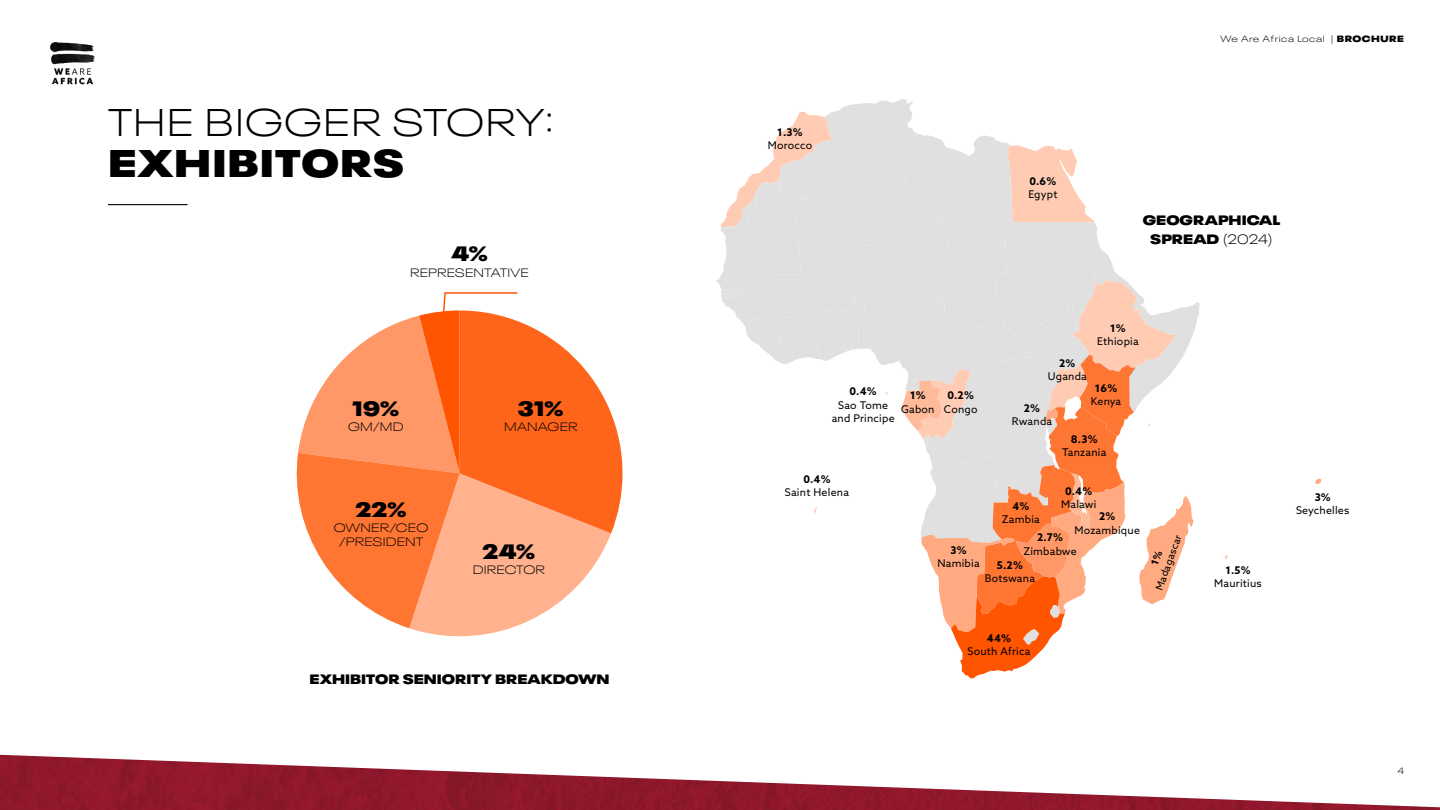
<style>
.page{position:relative;width:1440px;height:810px;background:#fff}
.page>*{position:absolute;margin:0;border:0;box-sizing:border-box;transform-origin:0 0}
.t1{font:300 expanded 38.25px "Neue Plak";letter-spacing:.03em;color:#000}
.t2{font:900 expanded 38.25px "Neue Plak";letter-spacing:.03em;color:#000}
.t3{font:900 expanded 20.62px "Neue Plak";letter-spacing:.025em;color:#000}
.t4{font:900 expanded 13.5px "Neue Plak";color:#000}
.t5{font:300 expanded 12px/13.7px "Neue Plak";letter-spacing:.015em;color:#000;text-align:center}
.t6{font:10.65px/13.3px "Azo Sans";letter-spacing:.02em;color:#000;text-align:center}
.t7{font:700 10.65px "Azo Sans";color:#000}
.t8{font:10.12px "Azo Sans";color:#000}
.t9{font:300 expanded 9px "Neue Plak";letter-spacing:.06em;color:#000}
.s1{font-weight:900}
.s2{font-weight:300}
</style>
<div class="page">
<img style="left:50px;top:42px;width:45px;height:43px">
<svg style="left:1315px;top:478px;width:7px;height:6px"></svg>
<hr style="left:108px;top:204px;width:80px;height:1px;background:#000">
<svg style="left:296px;top:292px;width:327px;height:345px"></svg>
<img style="left:0;top:755px;width:1440px;height:55px">
<svg style="left:716px;top:99px;width:483px;height:579px"></svg>
<p class="t1" style="left:108px;top:92px;width:448px">THE BIGGER STORY:</p>
<p class="t2" style="left:108px;top:130px;width:298px">EXHIBITORS</p>
<p class="t3" style="left:451px;top:236px;width:38px">4%</p>
<p class="t5" style="left:410px;top:264px;width:120px">REPRESENTATIVE</p>
<p class="t3" style="left:353px;top:390px;width:48px">19%</p>
<p class="t5" style="left:348px;top:419px;width:57px">GM/MD</p>
<p class="t3" style="left:518px;top:390px;width:47px">31%</p>
<p class="t5" style="left:504px;top:419px;width:75px">MANAGER</p>
<p class="t3" style="left:356px;top:492px;width:52px">22%</p>
<p class="t5" style="left:334px;top:520px;width:96px">OWNER/CEO /PRESIDENT</p>
<p class="t3" style="left:483px;top:534px;width:54px">24%</p>
<p class="t5" style="left:473px;top:562px;width:74px">DIRECTOR</p>
<p class="t4" style="left:310px;top:667px;width:302px">EXHIBITOR SENIORITY BREAKDOWN</p>
<p class="t7" style="left:777px;top:125px;width:27px">1.3%</p>
<p class="t6" style="left:768px;top:138px;width:46px">Morocco</p>
<p class="t7" style="left:850px;top:384px;width:29px">0.4%</p>
<p class="t6" style="left:832px;top:398px;width:64px">Sao Tome and Principe</p>
<p class="t7" style="left:910px;top:388px;width:17px">1%</p>
<p class="t6" style="left:901px;top:402px;width:35px">Gabon</p>
<p class="t7" style="left:948px;top:389px;width:28px">0.2%</p>
<p class="t6" style="left:944px;top:402px;width:35px">Congo</p>
<p class="t9" style="left:1221px;top:32px;width:185px">We Are Africa Local | <span class="s1">BROCHURE</span></p>
<p class="t7" style="left:1030px;top:174px;width:28px">0.6%</p>
<p class="t6" style="left:1028px;top:188px;width:31px">Egypt</p>
<p class="t4" style="left:1143px;top:208px;width:139px">GEOGRAPHICAL</p>
<p class="t4" style="left:1150px;top:227px;width:124px">SPREAD <span class="s2">(2024)</span></p>
<p class="t7" style="left:1110px;top:321px;width:17px">1%</p>
<p class="t6" style="left:1097px;top:334px;width:43px">Ethiopia</p>
<p class="t7" style="left:1059px;top:356px;width:18px">2%</p>
<p class="t6" style="left:1048px;top:370px;width:41px">Uganda</p>
<p class="t7" style="left:1095px;top:381px;width:24px">16%</p>
<p class="t6" style="left:1091px;top:394px;width:32px">Kenya</p>
<p class="t7" style="left:1071px;top:432px;width:28px">8.3%</p>
<p class="t6" style="left:1062px;top:446px;width:46px">Tanzania</p>
<p class="t7" style="left:1024px;top:401px;width:18px">2%</p>
<p class="t6" style="left:1012px;top:414px;width:42px">Rwanda</p>
<p class="t7" style="left:803px;top:472px;width:29px">0.4%</p>
<p class="t6" style="left:785px;top:486px;width:66px">Saint Helena</p>
<p class="t7" style="left:1065px;top:484px;width:29px">0.4%</p>
<p class="t6" style="left:1061px;top:497px;width:37px">Malawi</p>
<p class="t7" style="left:1012px;top:499px;width:19px">4%</p>
<p class="t6" style="left:1002px;top:513px;width:39px">Zambia</p>
<p class="t7" style="left:1099px;top:509px;width:18px">2%</p>
<p class="t6" style="left:1075px;top:523px;width:67px">Mozambique</p>
<p class="t7" style="left:1037px;top:530px;width:27px">2.7%</p>
<p class="t6" style="left:1023px;top:544px;width:55px">Zimbabwe</p>
<p class="t7" style="left:950px;top:543px;width:18px">3%</p>
<p class="t6" style="left:937px;top:557px;width:44px">Namibia</p>
<p class="t7" style="left:997px;top:558px;width:28px">5.2%</p>
<p class="t6" style="left:985px;top:572px;width:52px">Botswana</p>
<p class="t8" style="left:1152px;top:588px;width:60px;rotate:-70deg">Madagascar</p>
<p class="t7" style="left:987px;top:631px;width:26px">44%</p>
<p class="t6" style="left:968px;top:644px;width:64px">South Africa</p>
<p class="t7" style="left:1225px;top:563px;width:27px">1.5%</p>
<p class="t6" style="left:1214px;top:576px;width:49px">Mauritius</p>
<p class="t7" style="left:1315px;top:490px;width:18px">3%</p>
<p class="t6" style="left:1296px;top:504px;width:55px">Seychelles</p>
<p class="t9" style="left:1397px;top:764px;width:8px">4</p>
</div>
